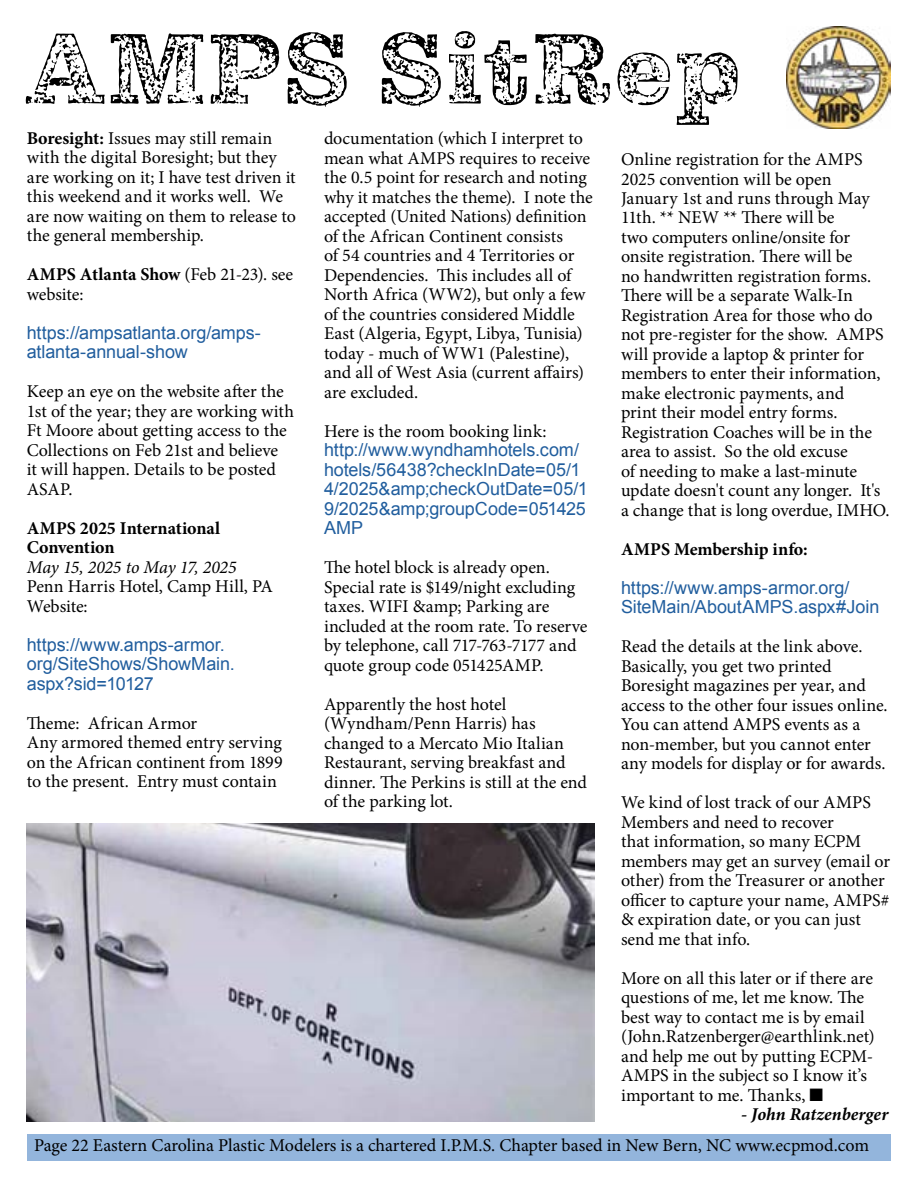
<style>
.page{position:relative;width:918px;height:1188px;background:#fff}
.page>*{position:absolute;margin:0;border:0;box-sizing:border-box;transform-origin:0 0}
.t1{font:102px "Pulpo Rust 25";letter-spacing:.01em;color:#000}
.t2{font:18px/19.5px "Minion Pro";letter-spacing:-.005em;color:#000}
.t3{font:18px/19.5px "Arial";letter-spacing:-.005em;color:#215e9e}
.t4{font:700 18px/19.5px "Minion Pro";letter-spacing:-.005em;color:#000}
.t5{font:italic 18px "Minion Pro";letter-spacing:-.01em;color:#000}
.t6{font:italic 700 18px "Minion Pro";color:#000}
.s1{font-weight:700}
</style>
<div class="page">
<div style="left:27px;top:1134px;width:864px;height:27px;background:#93b5dc"></div>
<img style="left:787px;top:27px;width:104px;height:101px">
<img style="left:26px;top:824px;width:569px;height:298px">
<h1 class="t1" style="left:27px;top:9px;width:716px">AMPS SitRep</h1>
<p class="t2" style="left:27px;top:129px;width:271px"><span class="s1">Boresight:</span> Issues may still remain with the digital Boresight; but they are working on it; I have test driven it this weekend and it works well. We are now waiting on them to release to the general membership.</p>
<p class="t2" style="left:27px;top:265px;width:268px"><span class="s1">AMPS Atlanta Show</span> (Feb 21-23). see website:</p>
<p class="t3" style="left:27px;top:323px;width:236px">https://ampsatlanta.org/amps&shy;atlanta-annual-show</p>
<p class="t2" style="left:27px;top:382px;width:269px">Keep an eye on the website after the<br>1st of the year; they are working with<br>Ft Moore about getting access to the<br>Collections on Feb 21st and believe<br>it will happen. Details to be posted<br>ASAP.</p>
<p class="t4" style="left:27px;top:518px;width:195px">AMPS 2025 International<br>Convention</p>
<p class="t5" style="left:27px;top:555px;width:211px">May 15, 2025 to May 17, 2025</p>
<p class="t2" style="left:27px;top:577px;width:248px">Penn Harris Hotel, Camp Hill, PA<br>Website:</p>
<p class="t3" style="left:27px;top:635px;width:209px">https://www.amps-armor. org/SiteShows/ShowMain. aspx?sid=10127</p>
<p class="t2" style="left:27px;top:713px;width:257px">Theme: African Armor<br>Any armored themed entry serving on the African continent from 1899 to the present. Entry must contain</p>
<p class="t2" style="left:324px;top:129px;width:270px">documentation (which I interpret to mean what AMPS requires to receive the 0.5 point for research and noting why it matches the theme). I note the accepted (United Nations) definition of the African Continent consists<br>of 54 countries and 4 Territories or Dependencies. This includes all of North Africa (WW2), but only a few of the countries considered Middle East (Algeria, Egypt, Libya, Tunisia) today - much of WW1 (Palestine), and all of West Asia (current affairs) are excluded.</p>
<p class="t2" style="left:324px;top:421px;width:224px">Here is the room booking link:</p>
<p class="t3" style="left:324px;top:440px;width:265px">http://www.wyndhamhotels.com/ hotels/56438?checkInDate=05/1<br>4/2025&amp;amp;checkOutDate=05/1<br>9/2025&amp;amp;groupCode=051425<br>AMP</p>
<p class="t2" style="left:324px;top:558px;width:265px">The hotel block is already open.<br>Special rate is $149/night excluding taxes. WIFI &amp;amp; Parking are included at the room rate. To reserve by telephone, call 717-763-7177 and quote group code 051425AMP.</p>
<p class="t2" style="left:324px;top:694px;width:265px">Apparently the host hotel (Wyndham/Penn Harris) has changed to a Mercato Mio Italian<br>Restaurant, serving breakfast and dinner. The Perkins is still at the end of the parking lot.</p>
<p class="t2" style="left:621px;top:150px;width:270px">Online registration for the AMPS 2025 convention will be open January 1st and runs through May 11th. ** NEW ** There will be<br>two computers online/onsite for onsite registration. There will be<br>no handwritten registration forms.<br>There will be a separate Walk-In Registration Area for those who do not pre-register for the show. AMPS will provide a laptop &amp; printer for members to enter their information, make electronic payments, and<br>print their model entry forms.<br>Registration Coaches will be in the area to assist. So the old excuse<br>of needing to make a last-minute update doesn't count any longer. It's a change that is long overdue, IMHO.</p>
<p class="t4" style="left:621px;top:539px;width:188px">AMPS Membership info:</p>
<p class="t3" style="left:621px;top:578px;width:260px">https://www.amps-armor.org/<br>SiteMain/AboutAMPS.aspx#Join</p>
<p class="t2" style="left:621px;top:637px;width:268px">Read the details at the link above.<br>Basically, you get two printed Boresight magazines per year, and access to the other four issues online.<br>You can attend AMPS events as a non-member, but you cannot enter any models for display or for awards.</p>
<p class="t2" style="left:621px;top:793px;width:271px">We kind of lost track of our AMPS<br>Members and need to recover<br>that information, so many ECPM members may get an survey (email or other) from the Treasurer or another officer to capture your name, AMPS# &amp; expiration date, or you can just send me that info.</p>
<p class="t2" style="left:621px;top:968px;width:255px">More on all this later or if there are questions of me, let me know. The best way to contact me is by email (John.Ratzenberger@earthlink.net) and help me out by putting ECPM-<br>AMPS in the subject so I know it’s important to me. Thanks, ■</p>
<p class="t6" style="left:741px;top:1102px;width:149px">- John Ratzenberger</p>
<p class="t2" style="left:34px;top:1136px;width:837px">Page 22 Eastern Carolina Plastic Modelers is a chartered I.P.M.S. Chapter based in New Bern, NC www.ecpmod.com</p>
</div>
